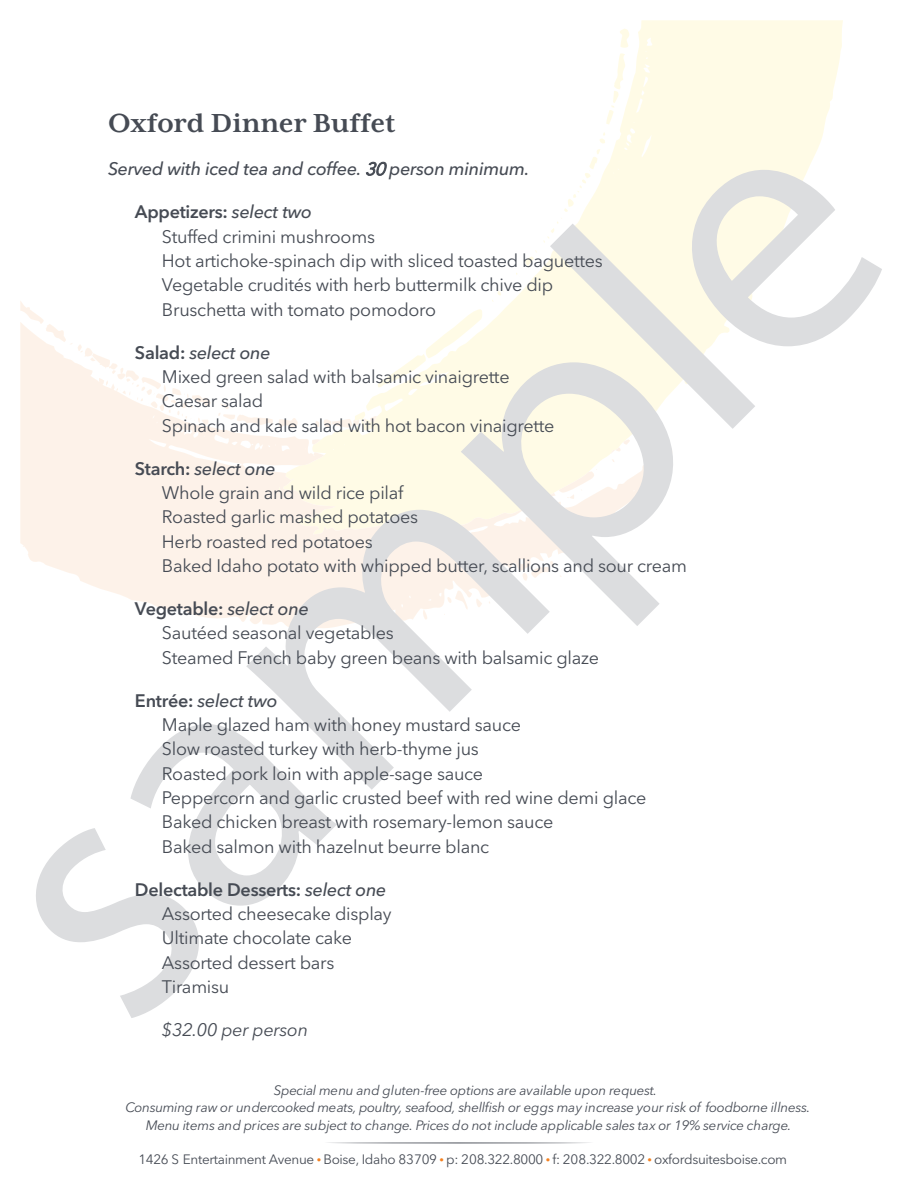
<style>
.page{position:relative;width:918px;height:1188px;background:#fff}
.page>*{position:absolute;margin:0;border:0;box-sizing:border-box;transform-origin:0 0}
.t1{font:700 30px "Mrs Eaves XL Serif OT";color:#464b54}
.t2{font:18px/24.3px "Avenir Next LT Pro";letter-spacing:-.015em;color:#464b54}
.t3{font:italic 500 18px "Avenir Next LT Pro";letter-spacing:-.015em;color:#464b54}
.t4{font:italic 18px "Avenir Next LT Pro";letter-spacing:-.015em;color:#464b54}
.t5{font:italic 13.5px/17.7px "Avenir Next LT Pro";letter-spacing:-.025em;color:#474c55;text-align:center}
.t6{font:13.5px "Avenir Next LT Pro";letter-spacing:-.025em;color:#474c55}
.s1{font-family:"Avenir LT Pro";font-weight:400}
.s2{font-weight:600}
.s3{font-weight:500;font-style:italic}
.s4{font-size:9px;color:#f48120}
</style>
<div class="page">
<svg style="left:461px;top:20px;width:382px;height:302px"></svg>
<svg style="left:515px;top:250px;width:22px;height:27px"></svg>
<svg style="left:606px;top:29px;width:24px;height:96px"></svg>
<svg style="left:20px;top:322px;width:523px;height:300px;fill:#fef6e9"></svg>
<svg style="left:20px;top:301px;width:278px;height:128px"></svg>
<svg style="left:328px;top:1142px;width:262px;height:1px"></svg>
<svg style="left:36px;top:724px;width:301px;height:294px"></svg>
<svg style="left:246px;top:510px;width:289px;height:280px"></svg>
<svg style="left:461px;top:362px;width:212px;height:264px"></svg>
<svg style="left:543px;top:132px;width:339px;height:330px"></svg>
<h1 class="t1" style="left:108px;top:108px;width:289px">Oxford Dinner Buffet</h1>
<p class="t3" style="left:108px;top:158px;width:423px">Served with iced tea and coffee. <span class="s1">30</span>person minimum.</p>
<p class="t2" style="left:162px;top:200px;width:442px;text-indent:-27px"><span class="s2">Appetizers:</span> <span class="s3">select two<br></span>Stuffed crimini mushrooms<br>Hot artichoke-spinach dip with sliced toasted baguettes Vegetable crudités with herb buttermilk chive dip Bruschetta with tomato pomodoro</p>
<p class="t2" style="left:162px;top:340px;width:394px;text-indent:-27px"><span class="s2">Salad:</span> <span class="s3">select one<br></span>Mixed green salad with balsamic vinaigrette<br>Caesar salad<br>Spinach and kale salad with hot bacon vinaigrette</p>
<p class="t2" style="left:162px;top:456px;width:526px;text-indent:-27px"><span class="s2">Starch:</span> <span class="s3">select one<br></span>Whole grain and wild rice pilaf<br>Roasted garlic mashed potatoes<br>Herb roasted red potatoes<br>Baked Idaho potato with whipped butter, scallions and sour cream</p>
<p class="t2" style="left:162px;top:597px;width:439px;text-indent:-27px"><span class="s2">Vegetable:</span> <span class="s3">select one<br></span>Sautéed seasonal vegetables<br>Steamed French baby green beans with balsamic glaze</p>
<p class="t2" style="left:162px;top:688px;width:486px;text-indent:-27px"><span class="s2">Entrée:</span> <span class="s3">select two<br></span>Maple glazed ham with honey mustard sauce<br>Slow roasted turkey with herb-thyme jus<br>Roasted pork loin with apple-sage sauce<br>Peppercorn and garlic crusted beef with red wine demi glace Baked chicken breast with rosemary-lemon sauce<br>Baked salmon with hazelnut beurre blanc</p>
<p class="t2" style="left:162px;top:877px;width:231px;text-indent:-27px"><span class="s2">Delectable Desserts:</span> <span class="s3">select one<br></span>Assorted cheesecake display<br>Ultimate chocolate cake<br>Assorted dessert bars<br>Tiramisu</p>
<p class="t4" style="left:162px;top:1019px;width:148px">$32.00 per person</p>
<p class="t5" style="left:125px;top:1081px;width:686px">Special menu and gluten-free options are available upon request.<br>Consuming raw or undercooked meats, poultry, seafood, shellfish or eggs may increase your risk of foodborne illness.<br>Menu items and prices are subject to change. Prices do not include applicable sales tax or 19% service charge.</p>
<p class="t6" style="left:138px;top:1151px;width:650px">1426 S Entertainment Avenue <span class="s4">•</span> Boise, Idaho 83709 <span class="s4">•</span> p: 208.322.8000 <span class="s4">•</span> f: 208.322.8002 <span class="s4">•</span> oxfordsuitesboise.com</p>
</div>
